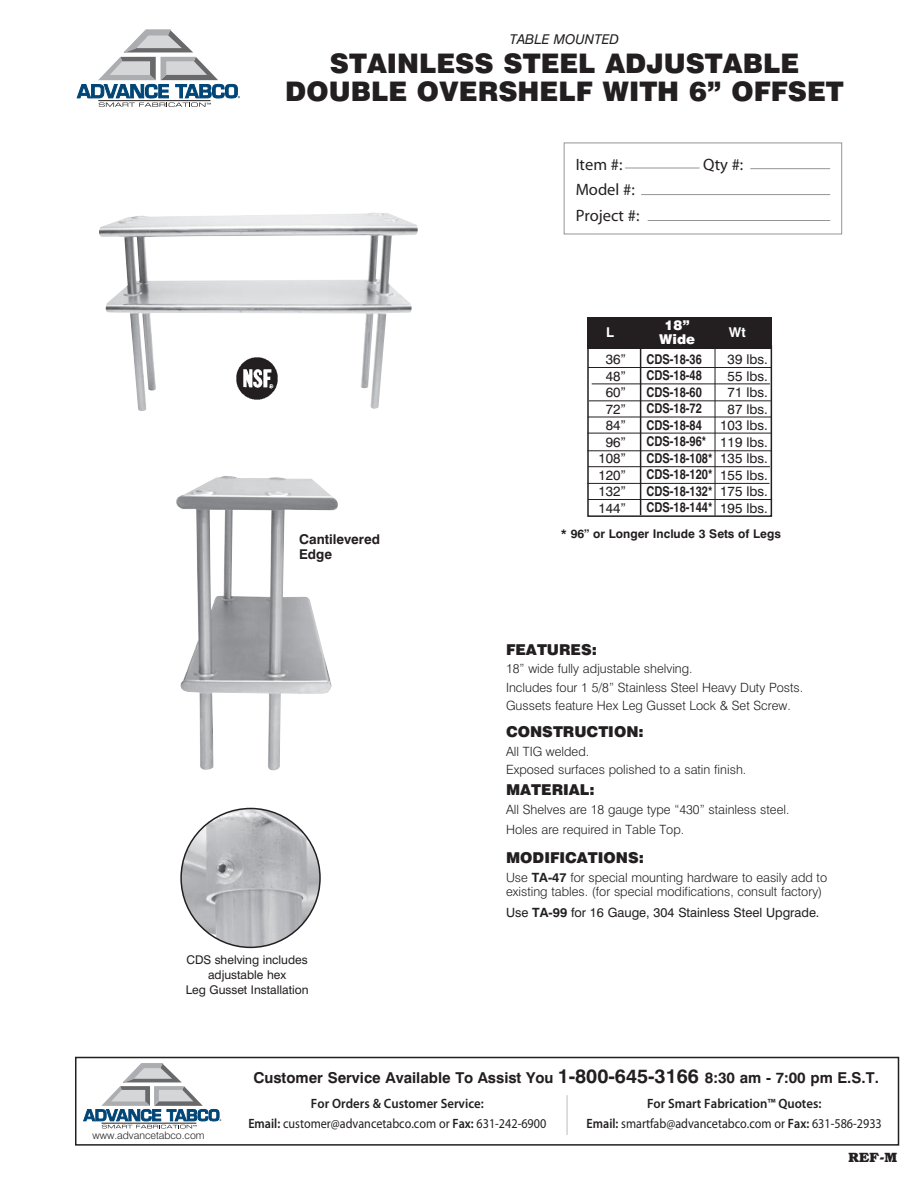
<style>
.page{position:relative;width:918px;height:1188px;background:#fff}
.page>*{position:absolute;margin:0;border:0;box-sizing:border-box;transform-origin:0 0}
.t1{font:900 27px/28.5px "Swiss 721 BT";color:#231f20;text-align:center}
.t2{font:16.5px/25.5px "Myriad Pro";color:#231f20}
.t3{font:700 15px "Swiss 721 BT";color:#231f20}
.t4{font:900 15px "Swiss 721 BT";color:#231f20}
.t5{font:13.5px/19.5px "Myriad Pro";color:#231f20;text-align:center;scale:.9 1}
.t6{font:13.5px/16.5px "Swiss 721 BT";color:#231f20;text-align:center}
.t7{font:700 condensed 13.5px/16.5px "Helvetica";color:#231f20}
.t8{font:700 13.5px/15px "Swiss 721 BT";color:#231f20}
.t9{font:italic 13.5px "Swiss 721 BT";color:#231f20}
.t10{font:900 13.5px "Swiss 721 BT";color:#fff}
.t11{font:700 13.5px "Bookman";color:#231f20}
.t12{font:700 13.5px "Swiss 721 BT";color:#fff}
.t13{font:300 12.75px/18.6px "Swiss 721 BT";color:#231f20}
.t14{font:12.75px "Swiss 721 BT";color:#231f20}
.t15{font:12px/15px "Swiss 721 BT";color:#231f20;text-align:center}
.t16{font:700 12px "Swiss 721 BT";color:#231f20}
.t17{font:300 10.5px "Swiss 721 BT";color:#231f20}
.s1{font-weight:700}
.s2{font-size:19.5px}
.s3{font-weight:600}
</style>
<div class="page">
<div style="left:587px;top:345px;width:185px;height:172px;border:2px solid #231f20"></div>
<hr style="left:640px;top:340px;width:1px;height:175px;background:#231f20">
<hr style="left:592px;top:384px;width:178px;height:1px;background:#231f20">
<hr style="left:589px;top:401px;width:182px;height:1px;background:#231f20">
<hr style="left:588px;top:417px;width:183px;height:1px;background:#231f20">
<hr style="left:587px;top:433px;width:184px;height:1px;background:#231f20">
<hr style="left:588px;top:451px;width:183px;height:1px;background:#231f20">
<hr style="left:588px;top:466px;width:182px;height:1px;background:#231f20">
<hr style="left:587px;top:483px;width:183px;height:1px;background:#231f20">
<hr style="left:588px;top:499px;width:184px;height:1px;background:#231f20">
<div style="left:587px;top:317px;width:185px;height:32px;background:#231f20"></div>
<hr style="left:588px;top:367px;width:183px;height:1px;background:#231f20">
<hr style="left:715px;top:331px;width:1px;height:185px;background:#231f20">
<svg style="left:77px;top:30px;width:163px;height:77px"></svg>
<img style="left:99px;top:212px;width:319px;height:199px">
<img style="left:181px;top:808px;width:139px;height:139px">
<img style="left:176px;top:476px;width:162px;height:294px">
<img style="left:236px;top:357px;width:42px;height:42px">
<div style="left:75px;top:1057px;width:824px;height:89px;border:2px solid #231f20"></div>
<svg style="left:83px;top:1063px;width:138px;height:65px"></svg>
<hr style="left:567px;top:1095px;width:1px;height:40px;background:#231f20">
<div style="left:564px;top:143px;width:278px;height:91px;background:#fff;border:1px solid #939598"></div>
<hr style="left:750px;top:168px;width:80px;height:1px;background:#939598">
<hr style="left:625px;top:168px;width:75px;height:1px;background:#939598">
<hr style="left:641px;top:194px;width:189px;height:1px;background:#939598">
<hr style="left:648px;top:220px;width:182px;height:1px;background:#939598">
<p class="t9" style="left:510px;top:31px;width:111px">TABLE MOUNTED</p>
<h1 class="t1" style="left:285px;top:49px;width:560px">STAINLESS STEEL ADJUSTABLE<br>DOUBLE OVERSHELF WITH 6” OFFSET</h1>
<p class="t2" style="left:576px;top:151px;width:48px">Item #:</p>
<p class="t2" style="left:703px;top:151px;width:42px">Qty #:</p>
<p class="t2" style="left:576px;top:177px;width:65px">Model #:<br>Project #:</p>
<p class="t12" style="left:606px;top:324px;width:9px">L</p>
<p class="t10" style="left:665px;top:317px;width:27px">18”</p>
<p class="t10" style="left:659px;top:331px;width:37px">Wide</p>
<p class="t12" style="left:729px;top:324px;width:18px">Wt</p>
<p class="t7" style="left:647px;top:351px;width:67px">CDS-18-36<br>CDS-18-48<br>CDS-18-60<br>CDS-18-72<br>CDS-18-84<br>CDS-18-96*<br>CDS-18-108*<br>CDS-18-120*<br>CDS-18-132*<br>CDS-18-144*</p>
<p class="t6" style="left:598px;top:351px;width:29px">36”<br>48”<br>60”<br>72”<br>84”<br>96”<br>108”<br>120”<br>132”<br>144”</p>
<p class="t6" style="left:720px;top:351px;width:49px">39 lbs.<br>55 lbs.<br>71 lbs.<br>87 lbs.<br>103 lbs.<br>119 lbs.<br>135 lbs.<br>155 lbs.<br>175 lbs.<br>195 lbs.</p>
<p class="t8" style="left:299px;top:531px;width:83px">Cantilevered<br>Edge</p>
<p class="t16" style="left:561px;top:527px;width:221px">* 96” or Longer Include 3 Sets of Legs</p>
<p class="t15" style="left:186px;top:952px;width:124px">CDS shelving includes adjustable hex<br>Leg Gusset Installation</p>
<p class="t4" style="left:506px;top:640px;width:93px">FEATURES:</p>
<p class="t13" style="left:506px;top:659px;width:299px">18” wide fully adjustable shelving.<br>Includes four 1 5/8” Stainless Steel Heavy Duty Posts.<br>Gussets feature Hex Leg Gusset Lock &amp; Set Screw.</p>
<p class="t4" style="left:506px;top:723px;width:139px">CONSTRUCTION:</p>
<p class="t13" style="left:506px;top:742px;width:242px">All TIG welded.<br>Exposed surfaces polished to a satin finish.</p>
<p class="t4" style="left:506px;top:781px;width:90px">MATERIAL:</p>
<p class="t13" style="left:506px;top:799px;width:285px;line-height:20.7px">All Shelves are 18 gauge type “430” stainless steel.<br>Holes are required in Table Top.</p>
<p class="t4" style="left:506px;top:849px;width:140px">MODIFICATIONS:</p>
<p class="t13" style="left:506px;top:870px;width:323px;line-height:14.2px">Use <span class="s1">TA-47</span> for special mounting hardware to easily add to existing tables. (for special modifications, consult factory)</p>
<p class="t14" style="left:506px;top:904px;width:315px">Use <span class="s1">TA-99</span> for 16 Gauge, 304 Stainless Steel Upgrade.</p>
<p class="t17" style="left:93px;top:1129px;width:114px">www.advancetabco.com</p>
<p class="t3" style="left:253px;top:1068px;width:627px">Customer Service Available To Assist You <span class="s2">1-800-645-3166</span> 8:30 am - 7:00 pm E.S.T.</p>
<p class="t5" style="left:248px;top:1094px;width:333px"><span class="s3">For Orders &amp; Customer Service:<br>Email:</span> customer@advancetabco.com or <span class="s3">Fax:</span> 631-242-6900</p>
<p class="t5" style="left:587px;top:1094px;width:329px"><span class="s3">For Smart Fabrication™ Quotes:<br>Email:</span> smartfab@advancetabco.com or <span class="s3">Fax:</span> 631-586-2933</p>
<p class="t11" style="left:849px;top:1149px;width:50px">REF-M</p>
</div>
